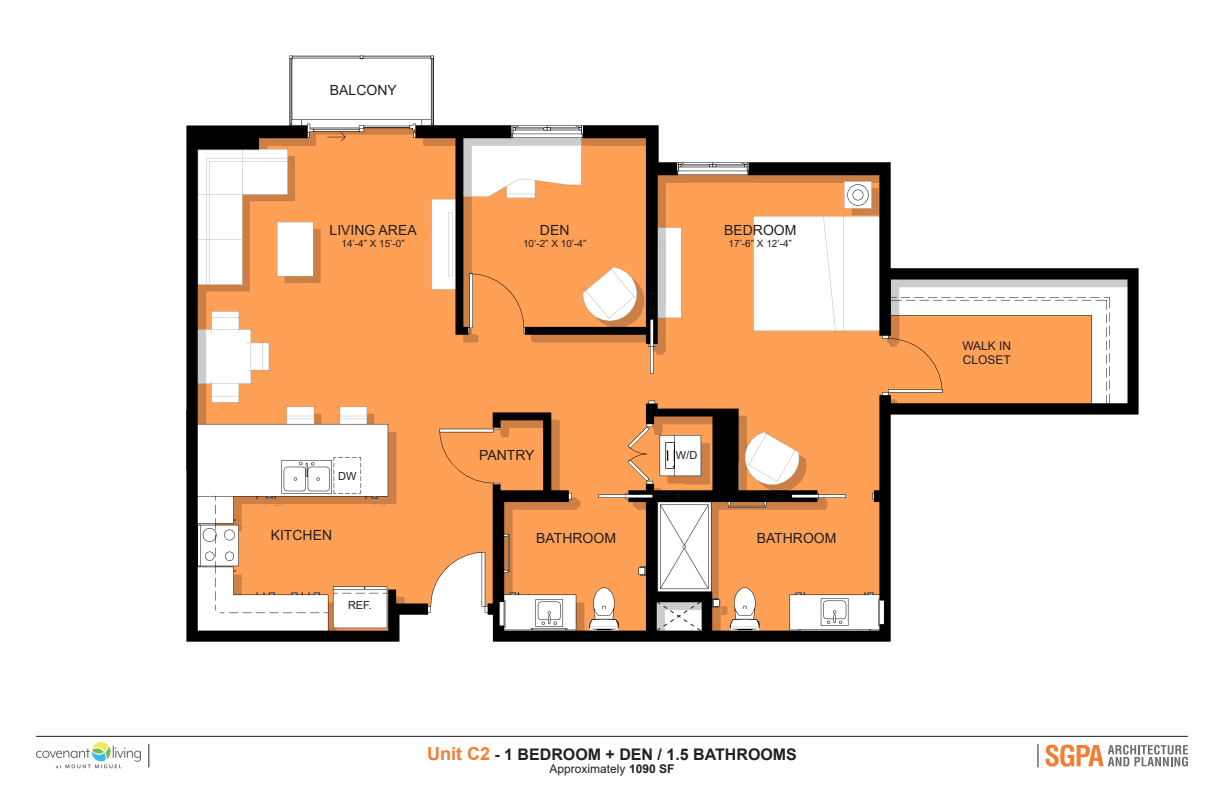
<style>
.page{position:relative;width:1224px;height:792px;background:#fff}
.page>*{position:absolute;margin:0;border:0;box-sizing:border-box;transform-origin:0 0}
.Paragraph_Style_1{font:700 16px "Arial";color:#231f20}
.t1{font:14px "Arial";color:#231f20}
.Paragraph_Style_1-2{font:12px "Arial";color:#231f20}
.t2{font:11px "Arial";color:#231f20}
.t3{font:10px "Arial";color:#231f20}
.s1{font-size:18px;color:#f47d31}
.s2{font-size:18px;color:#f47d32}
.s3{font-weight:700}
</style>
<div class="page">
<hr style="left:36px;top:736px;width:1152px;height:1px;background:#231f20">
<svg style="left:148px;top:744px;width:1px;height:23px"></svg>
<svg style="left:1038px;top:744px;width:1px;height:23px"></svg>
<svg style="left:1046px;top:745px;width:142px;height:22px"></svg>
<img style="left:36px;top:742px;width:104px;height:27px">
<img style="left:186px;top:55px;width:953px;height:587px">
<svg style="left:614px;top:585px;width:88px;height:47px"></svg>
<p class="t1" style="left:330px;top:81px;width:68px">BALCONY</p>
<p class="t1" style="left:330px;top:221px;width:89px">LIVING AREA</p>
<p class="t3" style="left:342px;top:237px;width:65px">14’-4” X 15’-0”</p>
<p class="t1" style="left:540px;top:221px;width:31px">DEN</p>
<p class="t3" style="left:523px;top:237px;width:65px">10’-2” X 10’-4”</p>
<p class="t1" style="left:724px;top:221px;width:74px">BEDROOM</p>
<p class="t3" style="left:729px;top:237px;width:65px">17’-6” X 12’-4”</p>
<p class="t2" style="left:344px;top:463px;width:20px">DW</p>
<p class="t2" style="left:338px;top:469px;width:20px">DW</p>
<p class="t1" style="left:271px;top:525px;width:63px">KITCHEN</p>
<p class="t2" style="left:348px;top:598px;width:25px">REF.</p>
<p class="t1" style="left:479px;top:445px;width:57px">PANTRY</p>
<p class="t2" style="left:676px;top:447px;width:23px">W/D</p>
<p class="t1" style="left:536px;top:528px;width:81px">BATHROOM</p>
<p class="t1" style="left:757px;top:528px;width:81px">BATHROOM</p>
<p class="Paragraph_Style_1" style="left:427px;top:743px;width:371px"><span class="s1">Unit</span> <span class="s2">C2</span> - 1 BEDROOM + DEN / 1.5 BATHROOMS</p>
<p class="Paragraph_Style_1-2" style="left:550px;top:760px;width:126px">Approximately <span class="s3">1090 SF</span></p>
<p class="Paragraph_Style_1-2" style="left:962px;top:337px;width:50px">WALK IN</p>
<p class="Paragraph_Style_1-2" style="left:963px;top:352px;width:50px">CLOSET</p>
</div>
